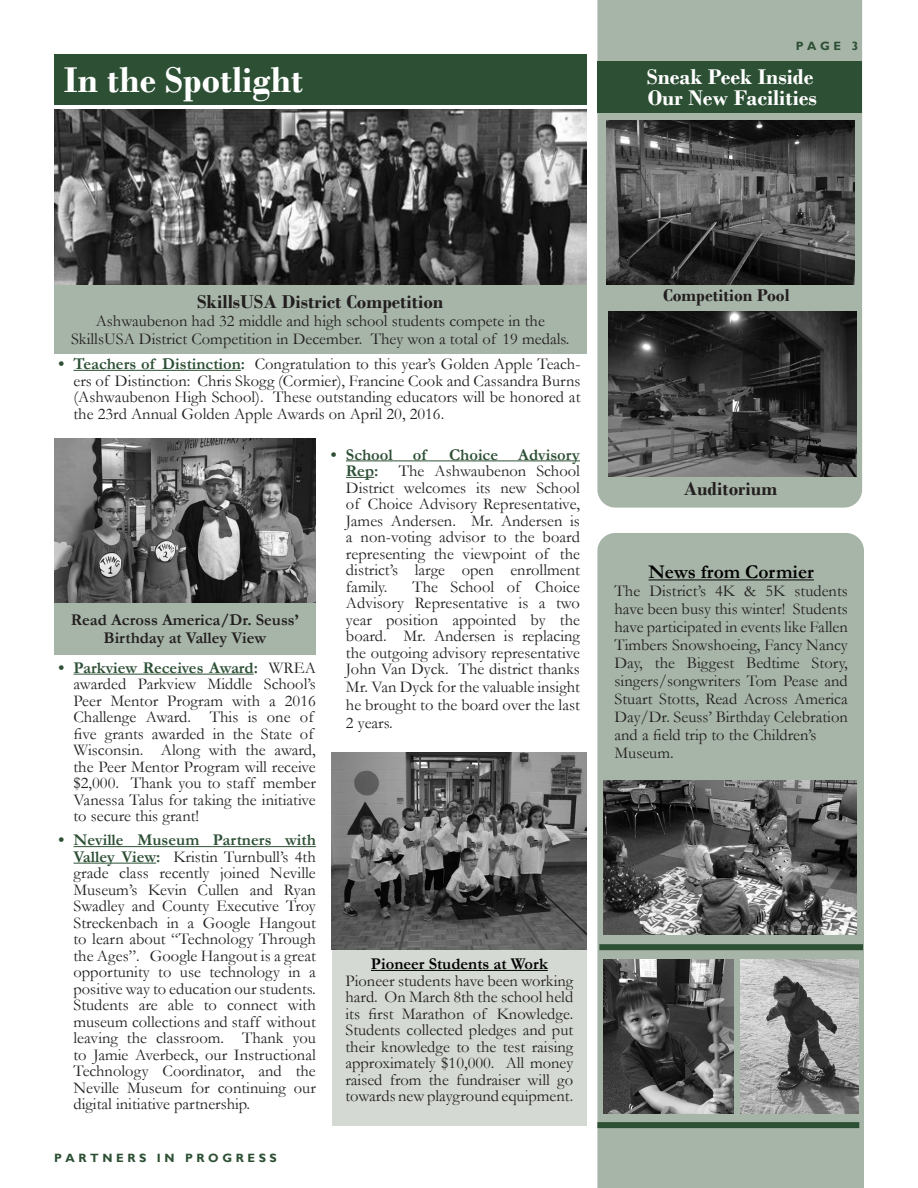
<style>
.page{position:relative;width:918px;height:1188px;background:#fff}
.page>*{position:absolute;margin:0;border:0;box-sizing:border-box;transform-origin:0 0}
.Heading_2{font:700 37.5px "Bodoni";color:#fff}
.Heading_2-2{font:700 22.35px "Bodoni";color:#fff}
.Heading_2-3{font:700 19.5px "Bodoni";color:#231f20}
.t1{font:700 19.5px "Garamond";color:#000}
.Heading_2-4{font:700 18px "Bodoni";color:#231f20}
.t2{font:16.5px/16.5px "Garamond";color:#231f20;text-align:justify}
.Heading_2-5{font:700 16.5px "Garamond";color:#231f20}
.t3{font:700 16.5px "Garamond";color:#000}
.t4{font:700 16.5px "Garamond";color:#2d5035}
.Accent_Text_4{font:700 12px "Gill Sans";letter-spacing:.3em;color:#2d5035}
.s1{font-weight:700;color:#2d5035}
</style>
<div class="page">
<div style="left:597px;top:533px;width:267px;height:655px;background:#a7b5a8"></div>
<hr style="left:74px;top:370px;width:167px;height:1px;background:#2d5035">
<div style="left:54px;top:54px;width:533px;height:51px;background:#2d5035"></div>
<div style="left:597px;top:0;width:265px;height:508px;background:#a7b5a8"></div>
<img style="left:606px;top:120px;width:249px;height:165px">
<div style="left:597px;top:61px;width:265px;height:51px;background:#2d5035"></div>
<img style="left:608px;top:312px;width:249px;height:164px">
<img style="left:54px;top:438px;width:262px;height:165px">
<hr style="left:346px;top:460px;width:234px;height:1px;background:#2d5035">
<svg style="left:346px;top:477px;width:28px;height:1px"></svg>
<div style="left:54px;top:603px;width:262px;height:51px;background:#a7b5a8"></div>
<img style="left:54px;top:109px;width:533px;height:176px">
<div style="left:54px;top:285px;width:533px;height:69px;background:#a7b5a8"></div>
<img style="left:604px;top:959px;width:129px;height:154px">
<img style="left:740px;top:959px;width:119px;height:154px">
<div style="left:599px;top:944px;width:264px;height:6px;background:#2d5035"></div>
<div style="left:597px;top:1122px;width:262px;height:6px;background:#2d5035"></div>
<hr style="left:649px;top:579px;width:165px;height:1px;background:#000">
<img style="left:331px;top:752px;width:256px;height:197px">
<img style="left:603px;top:781px;width:254px;height:154px">
<div style="left:332px;top:950px;width:255px;height:176px;background:#d4d9d3"></div>
<hr style="left:371px;top:970px;width:177px;height:1px;background:#000">
<hr style="left:74px;top:674px;width:180px;height:1px;background:#2d5035">
<hr style="left:74px;top:846px;width:242px;height:1px;background:#2d5035">
<hr style="left:74px;top:863px;width:82px;height:1px;background:#2d5035">
<p class="Heading_2" style="left:64px;top:58px;width:241px">In the Spotlight</p>
<p class="Accent_Text_4" style="left:796px;top:38px;width:64px">PAGE 3</p>
<p class="Heading_2-2" style="left:647px;top:64px;width:168px">Sneak Peek Inside</p>
<p class="Heading_2-2" style="left:648px;top:85px;width:171px">Our New Facilities</p>
<p class="Heading_2-3" style="left:197px;top:290px;width:248px">SkillsUSA District Competition</p>
<p class="t2" style="left:96px;top:312px;width:451px">Ashwaubenon had 32 middle and high school students compete in the</p>
<p class="t2" style="left:71px;top:330px;width:500px">SkillsUSA District Competition in December. They won a total of 19 medals.</p>
<p class="t2" style="left:74px;top:355px;width:509px;text-indent:-15px"><span class="s1">• Teachers of Distinction:</span> Congratulation to this year’s Golden Apple Teach&shy;ers of Distinction: Chris Skogg (Cormier), Francine Cook and Cassandra Burns (Ashwaubenon High School). These outstanding educators will be honored at the 23rd Annual Golden Apple Awards on April 20, 2016.</p>
<p class="Heading_2-5" style="left:71px;top:609px;width:230px">Read Across America/Dr. Seuss’</p>
<p class="Heading_2-5" style="left:104px;top:627px;width:164px">Birthday at Valley View</p>
<p class="t2" style="left:74px;top:659px;width:244px;text-align:left;text-indent:-15px"><span class="s1">• Parkview Receives Award:</span> WREA awarded Parkview Middle School’s<br>Peer Mentor Program with a 2016<br>Challenge Award. This is one of five grants awarded in the State of<br>Wisconsin. Along with the award, the Peer Mentor Program will receive $2,000. Thank you to staff member<br>Vanessa Talus for taking the initiative to secure this grant!</p>
<p class="t2" style="left:74px;top:832px;width:244px;text-indent:-15px"><span class="s1">• Neville Museum Partners with Valley View:</span> Kristin Turnbull’s 4th grade class recently joined Neville Museum’s Kevin Cullen and Ryan Swadley and County Executive Troy Streckenbach in a Google Hangout to learn about “Technology Through the Ages”. Google Hangout is a great opportunity to use technology in a positive way to education our students.<br>Students are able to connect with museum collections and staff without leaving the classroom. Thank you to Jamie Averbeck, our Instructional Technology Coordinator, and the Neville Museum for continuing our digital initiative partnership.</p>
<p class="t2" style="left:346px;top:446px;width:236px;text-indent:103px"><span class="s1">Choice Advisory Rep:</span> The Ashwaubenon School District welcomes its new School of Choice Advisory Representative, James Andersen. Mr. Andersen is a non-voting advisor to the board representing the viewpoint of the district’s large open enrollment family.</p>
<p class="t4" style="left:331px;top:443px;width:97px">• School of</p>
<p class="t2" style="left:346px;top:578px;width:236px;text-indent:66px">The School of Choice Advisory Representative is a two year position appointed by the board. Mr. Andersen is replacing the outgoing advisory representative John Van Dyck. The district thanks</p>
<p class="t2" style="left:346px;top:678px;width:236px;line-height:18px">Mr. Van Dyck for the valuable insight he brought to the board over the last 2 years.</p>
<p class="t3" style="left:371px;top:953px;width:178px">Pioneer Students at Work</p>
<p class="t2" style="left:345px;top:972px;width:229px">Pioneer students have been working hard. On March 8th the school held its first Marathon of Knowledge.<br>Students collected pledges and put their knowledge to the test raising approximately $10,000. All money raised from the fundraiser will go towards new playground equipment.</p>
<p class="Accent_Text_4" style="left:54px;top:1151px;width:224px">PARTNERS IN PROGRESS</p>
<p class="Heading_2-4" style="left:663px;top:284px;width:128px">Competition Pool</p>
<p class="Heading_2-3" style="left:684px;top:478px;width:95px">Auditorium</p>
<p class="t1" style="left:649px;top:559px;width:167px">News from Cormier</p>
<p class="t2" style="left:615px;top:582px;width:235px;line-height:18px">The District’s 4K &amp; 5K students have been busy this winter! Students have participated in events like Fallen Timbers Snowshoeing, Fancy Nancy Day, the Biggest Bedtime Story, singers/songwriters Tom Pease and Stuart Stotts, Read Across America Day/Dr. Seuss’ Birthday Celebration and a field trip to the Children’s</p>
<p class="t2" style="left:615px;top:745px;width:61px">Museum.</p>
</div>
